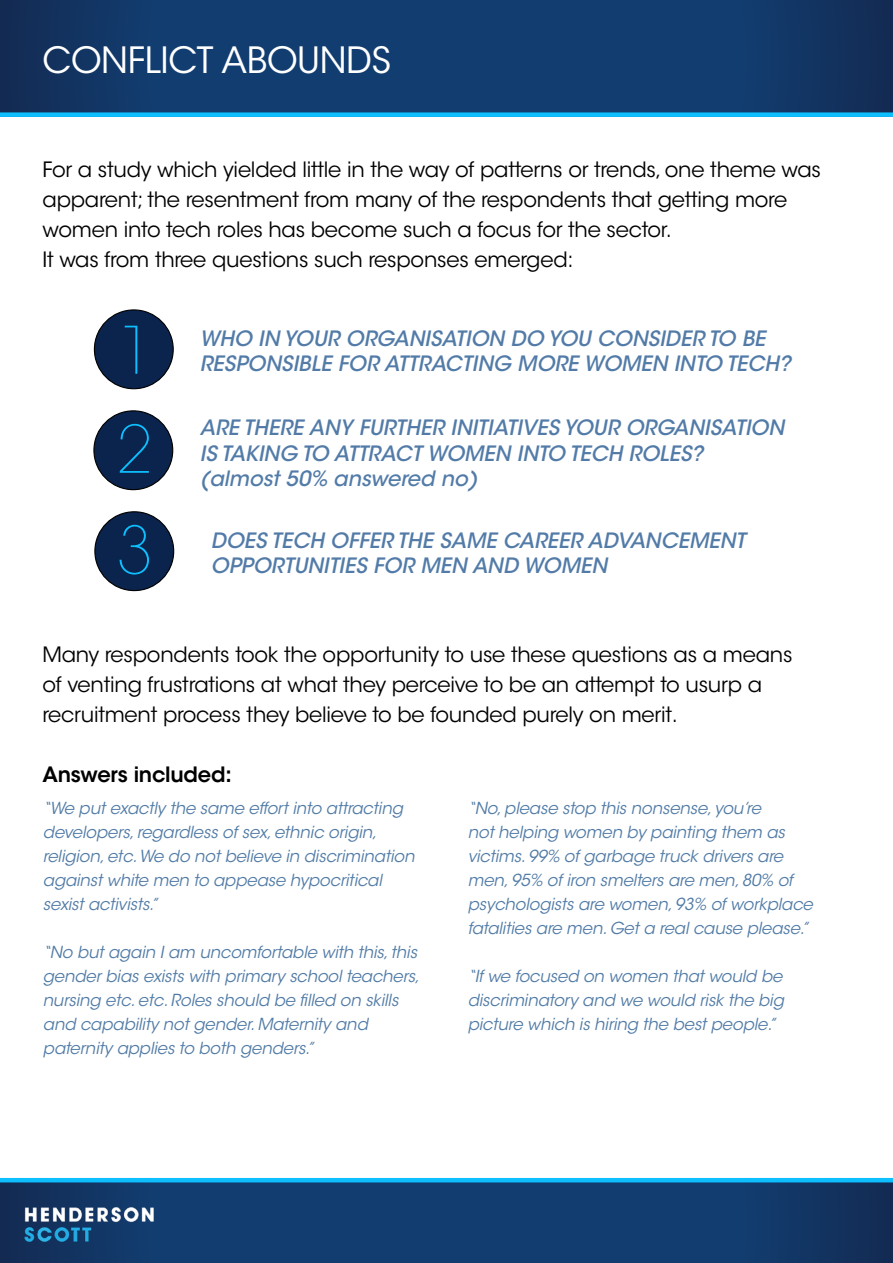
<style>
.page{position:relative;width:893px;height:1263px;background:#fff}
.page>*{position:absolute;margin:0;border:0;box-sizing:border-box;transform-origin:0 0}
.t1{font:200 64.95px/99.9px "ITC Avant Garde Std";color:#0ebfff;text-align:justify}
.t2{font:36px "ITC Avant Garde Std";letter-spacing:-.01em;color:#fff}
.t3{font:21px/30px "ITC Avant Garde Std";letter-spacing:-.01em;color:#000}
.t4{font:italic 500 21px/25.2px "ITC Avant Garde Std";color:#527ba8}
.t5{font:600 21px "ITC Avant Garde Std";letter-spacing:-.01em;color:#000}
.t6{font:italic 16.5px/24px "ITC Avant Garde Std";letter-spacing:-.01em;color:#517ba6}
</style>
<div class="page">
<svg style="left:0;top:0;width:893px;height:112px;background:#12396a"></svg>
<svg style="left:0;top:1182px;width:893px;height:81px;background:#123b6c"></svg>
<hr style="left:0;top:1178px;width:893px;height:4px;background:#0ebfff">
<img style="left:11px;top:1195px;width:156px;height:59px">
<div style="left:0;top:112px;width:893px;height:5px;background:#0ebfff"></div>
<div style="left:94px;top:310px;width:79px;height:79px;background:#0b244e;border-radius:50%"></div>
<div style="left:94px;top:309px;width:80px;height:80px;border:1px solid #000;border-radius:50%"></div>
<div style="left:94px;top:411px;width:79px;height:79px;background:#0b244e;border-radius:50%"></div>
<div style="left:93px;top:410px;width:80px;height:80px;border:1px solid #000;border-radius:50%"></div>
<div style="left:95px;top:512px;width:79px;height:79px;background:#0b244e;border-radius:50%"></div>
<div style="left:94px;top:511px;width:80px;height:80px;border:1px solid #000;border-radius:50%"></div>
<h2 class="t2" style="left:43px;top:39px;width:350px">CONFLICT ABOUNDS</h2>
<p class="t3" style="left:43px;top:155px;width:780px">For a study which yielded little in the way of patterns or trends, one theme was apparent; the resentment from many of the respondents that getting more women into tech roles has become such a focus for the sector.<br>It was from three questions such responses emerged:</p>
<h1 class="t1" style="left:116px;top:302px;width:39px">1<br>2<br>3</h1>
<p class="t4" style="left:200px;top:326px;width:593px">WHO IN YOUR ORGANISATION DO YOU CONSIDER TO BE<br>RESPONSIBLE FOR ATTRACTING MORE WOMEN INTO TECH?</p>
<p class="t4" style="left:200px;top:416px;width:586px">ARE THERE ANY FURTHER INITIATIVES YOUR ORGANISATION<br>IS TAKING TO ATTRACT WOMEN INTO TECH ROLES? (almost 50% answered no)</p>
<p class="t4" style="left:211px;top:528px;width:536px">DOES TECH OFFER THE SAME CAREER ADVANCEMENT<br>OPPORTUNITIES FOR MEN AND WOMEN</p>
<p class="t3" style="left:43px;top:640px;width:751px">Many respondents took the opportunity to use these questions as a means of venting frustrations at what they perceive to be an attempt to usurp a recruitment process they believe to be founded purely on merit.</p>
<p class="t5" style="left:43px;top:761px;width:191px">Answers included:</p>
<p class="t6" style="left:43px;top:796px;width:373px">“We put exactly the same effort into attracting developers, regardless of sex, ethnic origin, religion, etc. We do not believe in discrimination against white men to appease hypocritical sexist activists.”</p>
<p class="t6" style="left:43px;top:940px;width:378px">“No but again I am uncomfortable with this, this gender bias exists with primary school teachers, nursing etc. etc. Roles should be filled on skills and capability not gender. Maternity and paternity applies to both genders.”</p>
<p class="t6" style="left:468px;top:796px;width:347px">“No, please stop this nonsense, you’re<br>not helping women by painting them as victims. 99% of garbage truck drivers are men, 95% of iron smelters are men, 80% of psychologists are women, 93% of workplace fatalities are men. Get a real cause please.”</p>
<p class="t6" style="left:468px;top:964px;width:318px;text-align:justify">“If we focused on women that would be discriminatory and we would risk the big picture which is hiring the best people.”</p>
</div>
